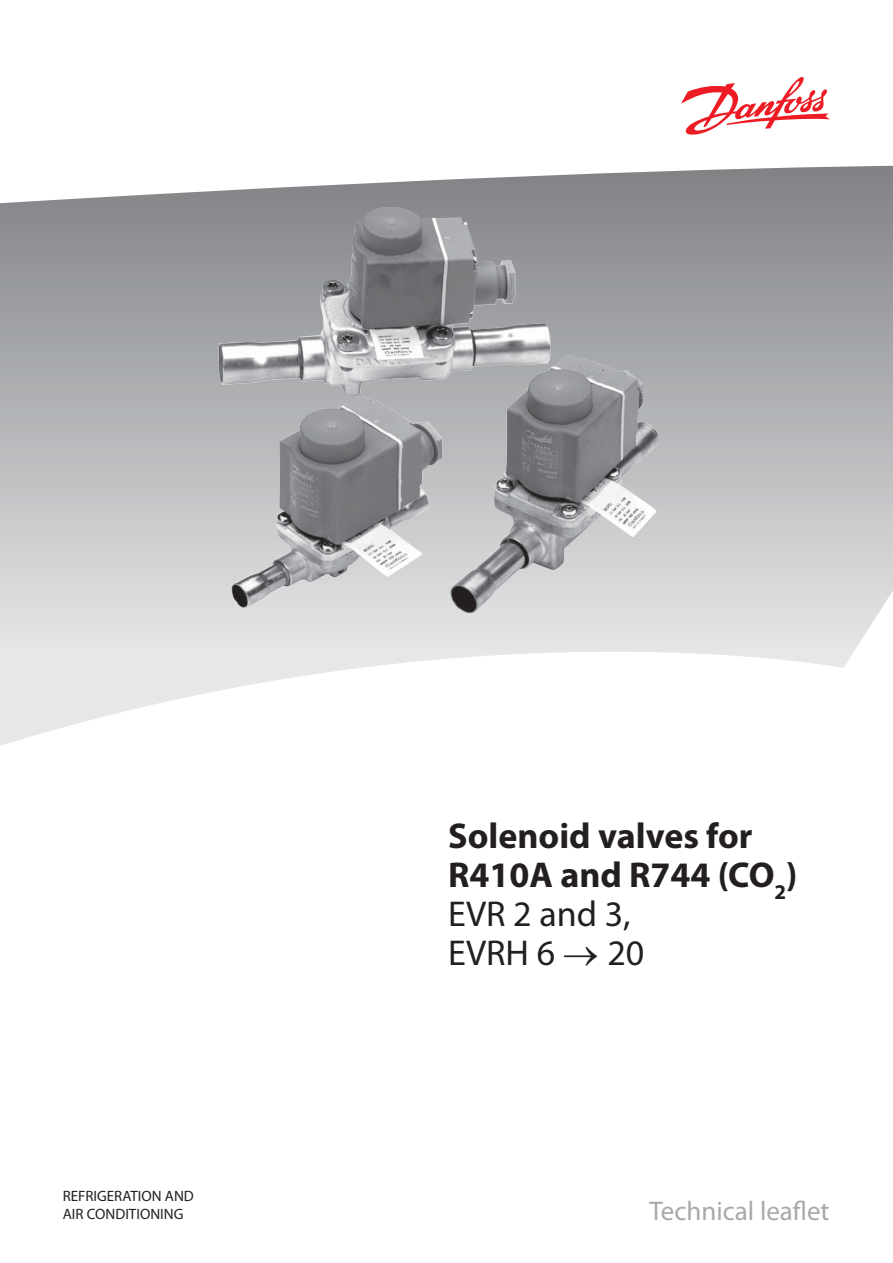
<style>
.page{position:relative;width:893px;height:1263px;background:#fff}
.page>*{position:absolute;margin:0;border:0;box-sizing:border-box;transform-origin:0 0}
.t1{font:700 36px/39px "Myriad Pro";color:#231f20}
.t2{font:27px "Myriad Pro";color:#a7a9ac}
.t3{font:15px/18px "Myriad Pro";color:#231f20}
.s1{font-weight:400}
</style>
<div class="page">
<svg style="left:0;top:166px;width:892px;height:580px"></svg>
<img style="left:222px;top:225px;width:329px;height:386px">
<svg style="left:681px;top:77px;width:148px;height:58px"></svg>
<p class="t3" style="left:63px;top:1188px;width:133px">REFRIGERATION AND<br>AIR CONDITIONING</p>
<p class="t1" style="left:448px;top:820px;width:351px">Solenoid valves for<br>R410A and R744 (CO<sub>2</sub>)<br><span class="s1">EVR 2 and 3,<br>EVRH 6</span> → <span class="s1">20</span></p>
<p class="t2" style="left:649px;top:1200px;width:182px">Technical leaflet</p>
</div>
